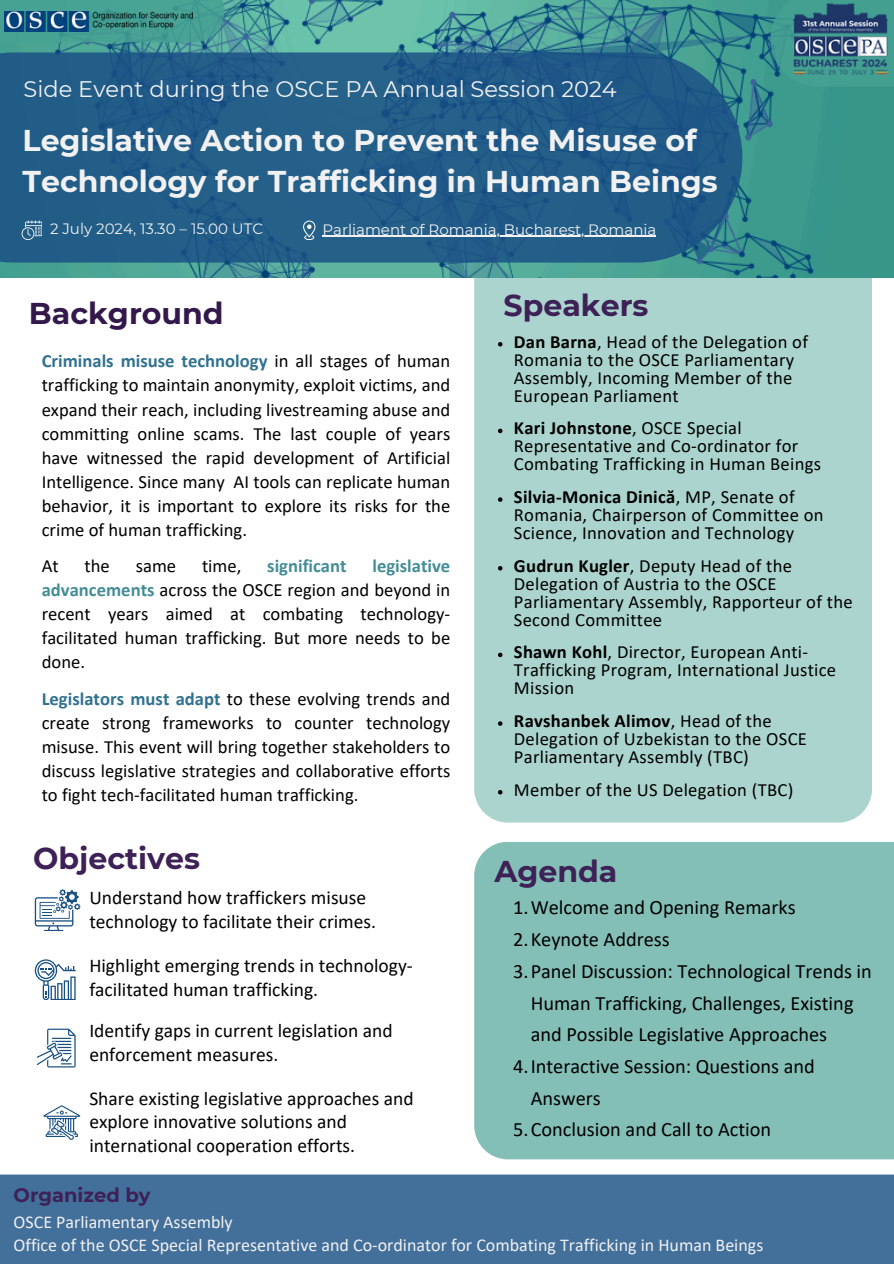
<style>
.page{position:relative;width:894px;height:1264px;background:#fff}
.page>*{position:absolute;margin:0;border:0;box-sizing:border-box;transform-origin:0 0}
.t1{font:700 30px/40.5px "Montserrat";color:#f1f1f1}
.t2{font:700 30px "Montserrat";color:#3e2157}
.t3{font:700 30px "Montserrat";color:#33184b}
.t4{font:22.5px "Montserrat";color:#f1f1f1}
.t5{font:20.4px/31.7px "Calibri";color:#000}
.t6{font:19.5px/23.7px "Calibri";color:#000}
.t7{font:700 19.5px "Montserrat";color:#3e2157}
.t8{font:18.6px/24.2px "Calibri";letter-spacing:.015em;color:#000}
.t9{font:700 18.6px "Calibri";color:#438d96}
.t10{font:18px "Calibri";color:#f1f1f1}
.t11{font:15px "Montserrat";color:#f1f1f1}
.s1{font-weight:700;color:#30718f}
.s2{font-weight:700;color:#438d96}
.s3{font-weight:700}
</style>
<div class="page">
<div style="left:474px;top:277px;width:397px;height:545px;background:#aad4cd"></div>
<img style="left:0;top:0;width:893px;height:277px">
<svg style="left:0;top:52px;width:742px;height:210px;background:#225e88"></svg>
<svg style="left:22px;top:220px;width:20px;height:20px"></svg>
<svg style="left:303px;top:220px;width:12px;height:20px"></svg>
<hr style="left:322px;top:236px;width:334px;height:1px;background:#f1f1f1">
<svg style="left:43px;top:1105px;width:37px;height:34px"></svg>
<svg style="left:37px;top:1028px;width:39px;height:39px"></svg>
<svg style="left:35px;top:889px;width:45px;height:41px"></svg>
<svg style="left:35px;top:959px;width:40px;height:40px"></svg>
<div style="left:474px;top:842px;width:419px;height:317px;background:#84bfb7"></div>
<div style="left:0;top:1174px;width:893px;height:89px;background:#436f9b"></div>
<svg style="left:498px;top:342px;width:4px;height:4px"></svg>
<svg style="left:498px;top:428px;width:4px;height:5px"></svg>
<svg style="left:498px;top:497px;width:4px;height:5px"></svg>
<svg style="left:498px;top:566px;width:4px;height:4px"></svg>
<svg style="left:498px;top:652px;width:4px;height:5px"></svg>
<svg style="left:498px;top:721px;width:4px;height:4px"></svg>
<svg style="left:498px;top:790px;width:4px;height:4px"></svg>
<div style="left:770px;top:0;width:123px;height:87px;background:#46a293"></div>
<img style="left:790px;top:3px;width:98px;height:72px">
<div style="left:0;top:0;width:224px;height:42px;background:#46a293"></div>
<img style="left:5px;top:11px;width:188px;height:20px">
<p class="t4" style="left:24px;top:75px;width:594px">Side Event during the OSCE PA Annual Session 2024</p>
<p class="t1" style="left:23px;top:120px;width:696px">Legislative Action to Prevent the Misuse of<br>Technology for Trafficking in Human Beings</p>
<p class="t11" style="left:50px;top:219px;width:215px">2 July 2024, 13.30 – 15.00 UTC</p>
<h2 class="t11" style="left:322px;top:220px;width:335px">Parliament of Romania, Bucharest, Romania</h2>
<p class="t3" style="left:29px;top:295px;width:196px">Background</p>
<p class="t8" style="left:42px;top:350px;width:410px;text-align:justify"><span class="s1">Criminals misuse technology</span> in all stages of human trafficking to maintain anonymity, exploit victims, and expand their reach, including livestreaming abuse and committing online scams. The last couple of years have witnessed the rapid development of Artificial Intelligence. Since many AI tools can replicate human behavior, it is important to explore its risks for the crime of human trafficking.</p>
<p class="t8" style="left:42px;top:555px;width:18px">At</p>
<p class="t8" style="left:85px;top:555px;width:27px">the</p>
<p class="t8" style="left:136px;top:555px;width:42px">same</p>
<p class="t8" style="left:202px;top:555px;width:41px">time,</p>
<p class="t9" style="left:267px;top:558px;width:81px">significant</p>
<p class="t8" style="left:42px;top:555px;width:410px;text-align:justify;text-indent:330px"><span class="s2">legislative advancements</span> across the OSCE region and beyond in recent years aimed at combating technology&shy;facilitated human trafficking. But more needs to be done.</p>
<h1 class="t8" style="left:42px;top:688px;width:410px;text-align:justify"><span class="s1">Legislators must adapt</span> to these evolving trends and create strong frameworks to counter technology misuse. This event will bring together stakeholders to discuss legislative strategies and collaborative efforts to fight tech-facilitated human trafficking.</h1>
<p class="t2" style="left:33px;top:839px;width:168px">Objectives</p>
<h1 class="t6" style="left:89px;top:887px;width:288px">Understand how traffickers misuse technology to facilitate their crimes.</h1>
<p class="t6" style="left:89px;top:955px;width:325px">Highlight emerging trends in technology&shy;facilitated human trafficking.</p>
<p class="t6" style="left:89px;top:1020px;width:305px">Identify gaps in current legislation and enforcement measures.</p>
<p class="t6" style="left:89px;top:1088px;width:325px">Share existing legislative approaches and explore innovative solutions and international cooperation efforts.</p>
<p class="t2" style="left:503px;top:287px;width:146px">Speakers</p>
<p class="t8" style="left:513px;top:334px;width:295px;line-height:18px"><span class="s3">Dan Barna</span>, Head of the Delegation of<br>Romania to the OSCE Parliamentary<br>Assembly, Incoming Member of the<br>European Parliament</p>
<p class="t8" style="left:513px;top:420px;width:308px;line-height:18px"><span class="s3">Kari Johnstone</span>, OSCE Special<br>Representative and Co-ordinator for<br>Combating Trafficking in Human Beings</p>
<p class="t8" style="left:513px;top:489px;width:311px;line-height:18px"><span class="s3">Silvia-Monica Dinică</span>, MP, Senate of<br>Romania, Chairperson of Committee on<br>Science, Innovation and Technology</p>
<h4 class="t8" style="left:513px;top:558px;width:340px;line-height:18px"><span class="s3">Gudrun Kugler</span>, Deputy Head of the<br>Delegation of Austria to the OSCE<br>Parliamentary Assembly, Rapporteur of the<br>Second Committee</h4>
<h4 class="t8" style="left:513px;top:644px;width:324px;line-height:18px"><span class="s3">Shawn Kohl</span>, Director, European Anti-<br>Trafficking Program, International Justice<br>Mission</h4>
<h4 class="t8" style="left:513px;top:713px;width:294px;line-height:18px"><span class="s3">Ravshanbek Alimov</span>, Head of the<br>Delegation of Uzbekistan to the OSCE<br>Parliamentary Assembly (TBC)</h4>
<p class="t8" style="left:513px;top:779px;width:281px">Member of the US Delegation (TBC)</p>
<h4 class="t2" style="left:494px;top:853px;width:124px">Agenda</h4>
<h4 class="t5" style="left:513px;top:893px;width:284px">1.Welcome and Opening Remarks</h4>
<p class="t5" style="left:513px;top:925px;width:158px">2.Keynote Address</p>
<p class="t5" style="left:530px;top:956px;width:343px;text-indent:-17px">3.Panel Discussion: Technological Trends in<br>Human Trafficking, Challenges, Existing and Possible Legislative Approaches</p>
<p class="t5" style="left:530px;top:1051px;width:285px;text-indent:-17px">4.Interactive Session: Questions and<br>Answers</p>
<p class="t5" style="left:513px;top:1115px;width:259px">5.Conclusion and Call to Action</p>
<p class="t7" style="left:14px;top:1182px;width:138px">Organized by</p>
<p class="t10" style="left:14px;top:1214px;width:221px">OSCE Parliamentary Assembly</p>
<h4 class="t10" style="left:14px;top:1237px;width:751px">Office of the OSCE Special Representative and Co-ordinator for Combating Trafficking in Human Beings</h4>
</div>
